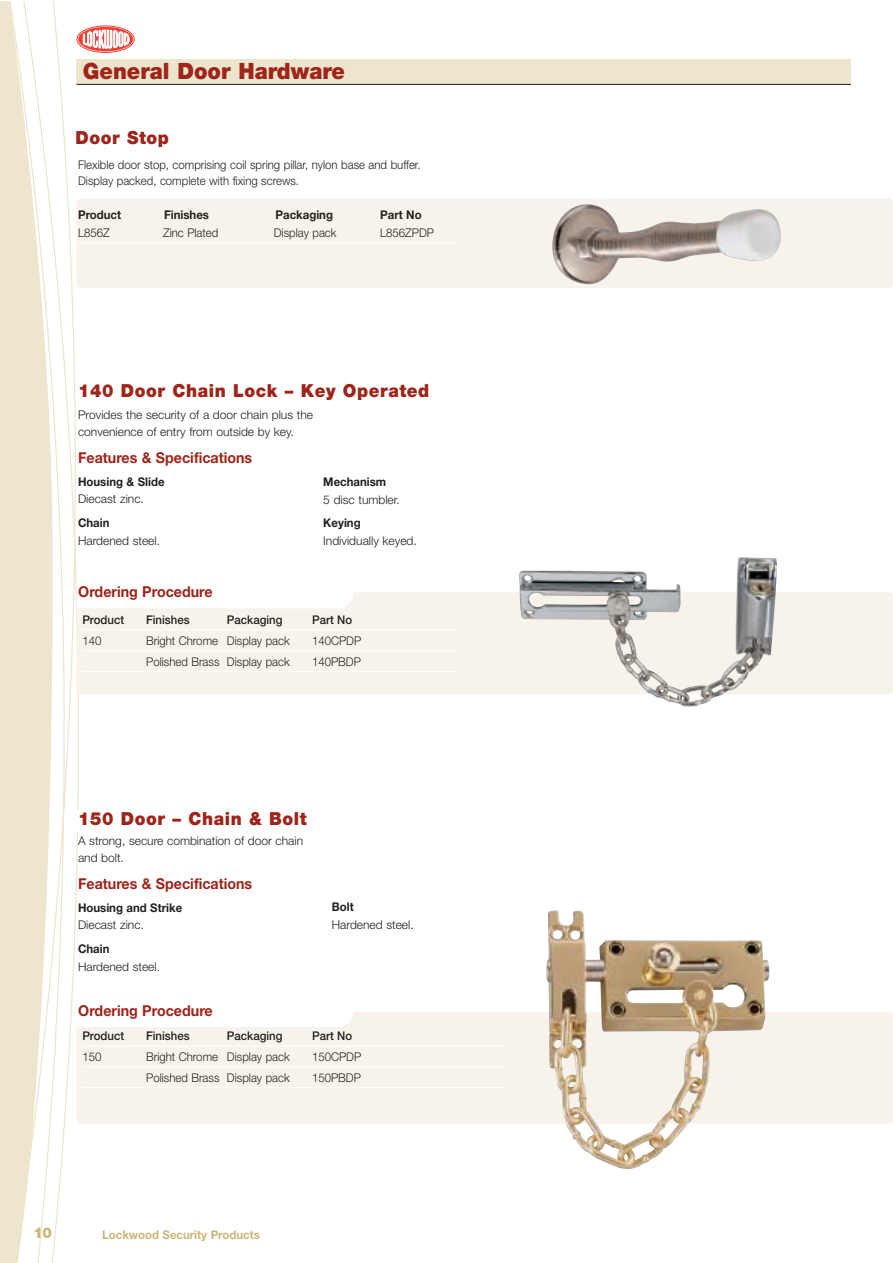
<style>
.page{position:relative;width:893px;height:1263px;background:#fff}
.page>*{position:absolute;margin:0;border:0;box-sizing:border-box;transform-origin:0 0}
.t1{font:900 22.5px "Helvetica Neue LT";color:#9f2419;scale:.95 1}
.t2{font:900 18px "Helvetica Neue LT";letter-spacing:.035em;color:#9f2419;scale:.95 1}
.t3{font:700 15px "Helvetica Neue LT";color:#9f2419;scale:.95 1}
.t4{font:900 15px "Helvetica Neue LT";color:#ccb677;scale:.95 1}
.t5{font:300 12px/16.5px "Helvetica Neue LT";color:#231f1f;scale:.95 1}
.t6{font:300 12px/16.5px "Helvetica Neue LT";color:#231f1f}
.t7{font:700 12px "Helvetica Neue LT";color:#231f1f;scale:.95 1}
.t8{font:500 12px "Helvetica Neue LT";color:#231f1f;scale:.95 1}
.t9{font:700 12px "Helvetica Neue LT";color:#ccb677;scale:.95 1}
</style>
<div class="page">
<svg style="left:0;top:2px;width:82px;height:1261px"></svg>
<div style="left:77px;top:59px;width:773px;height:25px;background:#eee5cd"></div>
<hr style="left:77px;top:84px;width:773px;height:1px;background:#231f1f">
<svg style="left:77px;top:26px;width:57px;height:27px"></svg>
<svg style="left:78px;top:27px;width:55px;height:24px"></svg>
<svg style="left:83px;top:30px;width:46px;height:19px"></svg>
<div style="left:77px;top:1012px;width:815px;height:112px;background:#f8f3ea;border-radius:4px"></div>
<div style="left:77px;top:383px;width:437px;height:23px;background:#fff"></div>
<div style="left:77px;top:592px;width:815px;height:102px;background:#f8f3ea;border-radius:4px"></div>
<div style="left:77px;top:579px;width:276px;height:29px;background:#fff"></div>
<hr style="left:82px;top:1046px;width:422px;height:1px;background:#fff">
<hr style="left:82px;top:1067px;width:422px;height:1px;background:#fff">
<hr style="left:82px;top:1087px;width:422px;height:1px;background:#fff">
<div style="left:77px;top:810px;width:276px;height:22px;background:#fff"></div>
<svg style="left:77px;top:997px;width:276px;height:30px"></svg>
<div style="left:77px;top:199px;width:815px;height:89px;background:#f8f3ea;border-radius:4px"></div>
<hr style="left:82px;top:630px;width:376px;height:1px;background:#fff">
<hr style="left:82px;top:650px;width:376px;height:1px;background:#fff">
<hr style="left:82px;top:671px;width:376px;height:1px;background:#fff">
<img style="left:546px;top:910px;width:223px;height:260px">
<img style="left:552px;top:204px;width:229px;height:80px">
<img style="left:519px;top:557px;width:258px;height:150px">
<hr style="left:78px;top:195px;width:380px;height:1px;background:#fff">
<hr style="left:78px;top:243px;width:380px;height:1px;background:#fff">
<h1 class="t1" style="left:83px;top:63px;width:277px">General Door Hardware</h1>
<h2 class="t2" style="left:75px;top:132px;width:100px">Door Stop</h2>
<p class="t5" style="left:78px;top:158px;width:362px">Flexible door stop, comprising coil spring pillar, nylon base and buffer.<br>Display packed, complete with fixing screws.</p>
<p class="t7" style="left:78px;top:211px;width:47px">Product</p>
<p class="t7" style="left:164px;top:211px;width:49px">Finishes</p>
<p class="t7" style="left:275px;top:211px;width:62px">Packaging</p>
<p class="t7" style="left:380px;top:211px;width:45px">Part No</p>
<p class="t5" style="left:78px;top:226px;width:35px">L856Z</p>
<p class="t5" style="left:163px;top:226px;width:60px">Zinc Plated</p>
<p class="t5" style="left:274px;top:226px;width:68px">Display pack</p>
<p class="t5" style="left:380px;top:226px;width:58px">L856ZPDP</p>
<h2 class="t2" style="left:78px;top:385px;width:371px">140 Door Chain Lock – Key Operated</h2>
<p class="t6" style="left:78px;top:408px;width:236px">Provides the security of a door chain plus the convenience of entry from outside by key.</p>
<p class="t3" style="left:78px;top:452px;width:185px">Features &amp; Specifications</p>
<p class="t7" style="left:78px;top:477px;width:93px">Housing &amp; Slide</p>
<p class="t6" style="left:78px;top:492px;width:67px">Diecast zinc.</p>
<p class="t7" style="left:78px;top:518px;width:35px">Chain</p>
<p class="t6" style="left:78px;top:534px;width:83px">Hardened steel.</p>
<p class="t7" style="left:323px;top:478px;width:68px">Mechanism</p>
<p class="t6" style="left:323px;top:493px;width:78px">5 disc tumbler.</p>
<p class="t7" style="left:323px;top:519px;width:41px">Keying</p>
<p class="t6" style="left:323px;top:534px;width:95px">Individually keyed.</p>
<p class="t3" style="left:78px;top:586px;width:143px">Ordering Procedure</p>
<p class="t8" style="left:82px;top:616px;width:46px">Product</p>
<p class="t8" style="left:146px;top:616px;width:47px">Finishes</p>
<p class="t8" style="left:227px;top:616px;width:60px">Packaging</p>
<p class="t8" style="left:312px;top:616px;width:44px">Part No</p>
<p class="t5" style="left:82px;top:634px;width:22px">140</p>
<p class="t5" style="left:146px;top:634px;width:153px">Bright Chrome Display pack</p>
<p class="t5" style="left:312px;top:634px;width:53px">140CPDP</p>
<p class="t5" style="left:146px;top:654px;width:153px">Polished Brass Display pack</p>
<p class="t5" style="left:312px;top:654px;width:53px">140PBDP</p>
<h2 class="t2" style="left:78px;top:812px;width:242px">150 Door – Chain &amp; Bolt</h2>
<p class="t6" style="left:78px;top:834px;width:226px">A strong, secure combination of door chain and bolt.</p>
<p class="t3" style="left:78px;top:878px;width:185px">Features &amp; Specifications</p>
<p class="t7" style="left:78px;top:903px;width:111px">Housing and Strike</p>
<p class="t6" style="left:78px;top:918px;width:67px">Diecast zinc.</p>
<p class="t7" style="left:78px;top:944px;width:35px">Chain</p>
<p class="t6" style="left:78px;top:960px;width:83px">Hardened steel.</p>
<p class="t3" style="left:78px;top:1005px;width:143px">Ordering Procedure</p>
<p class="t7" style="left:332px;top:902px;width:25px">Bolt</p>
<p class="t6" style="left:332px;top:918px;width:83px">Hardened steel.</p>
<p class="t8" style="left:82px;top:1032px;width:46px">Product</p>
<p class="t8" style="left:146px;top:1032px;width:47px">Finishes</p>
<p class="t8" style="left:227px;top:1032px;width:60px">Packaging</p>
<p class="t8" style="left:312px;top:1032px;width:44px">Part No</p>
<p class="t5" style="left:82px;top:1050px;width:22px">150</p>
<p class="t5" style="left:146px;top:1050px;width:153px">Bright Chrome Display pack</p>
<p class="t5" style="left:312px;top:1050px;width:53px">150CPDP</p>
<p class="t5" style="left:146px;top:1071px;width:153px">Polished Brass Display pack</p>
<p class="t5" style="left:312px;top:1071px;width:53px">150PBDP</p>
<p class="t4" style="left:33px;top:1228px;width:21px">10</p>
<p class="t9" style="left:102px;top:1230px;width:168px">Lockwood Security Products</p>
</div>
